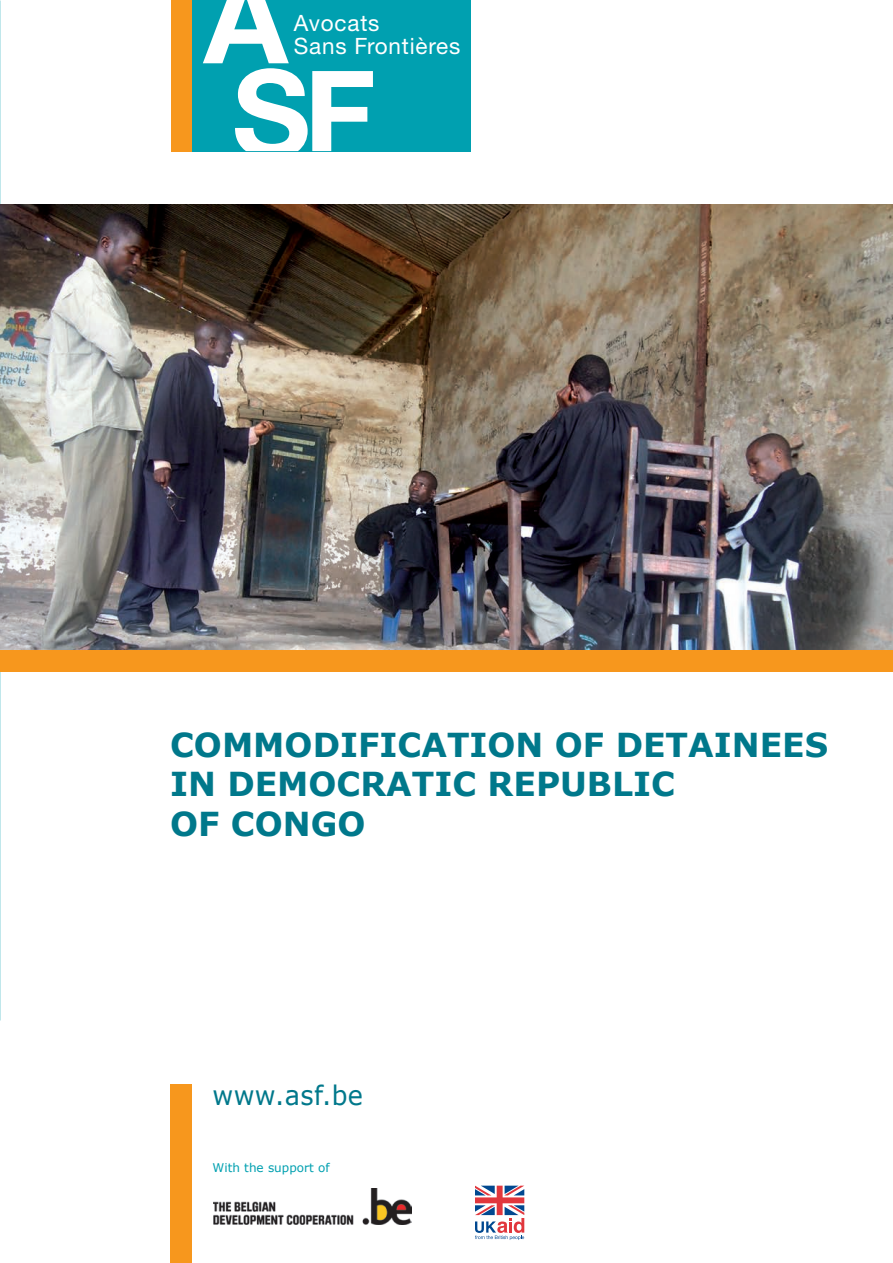
<style>
.page{position:relative;width:893px;height:1263px;background:#fff}
.page>*{position:absolute;margin:0;border:0;box-sizing:border-box;transform-origin:0 0}
.t1{font:700 123px "Helvetica Neue LT Std";color:#fff}
.t2{font:700 33px/39.6px "Verdana";color:#00788b}
.t3{font:26.85px "Verdana";letter-spacing:.015em;color:#00788b;scale:.95 1}
.t4{font:22.5px "Helvetica Neue LT Std";letter-spacing:.035em;color:#fff}
.t5{font:12px "Verdana";color:#00a0b0}
</style>
<div class="page">
<div style="left:171px;top:0;width:21px;height:151px;background:#f7971d"></div>
<div style="left:192px;top:0;width:278px;height:151px;background:#00a0b0"></div>
<svg style="left:235px;top:68px;width:138px;height:83px"></svg>
<img style="left:0;top:204px;width:893px;height:447px">
<div style="left:0;top:651px;width:893px;height:21px;background:#f7971d"></div>
<img style="left:213px;top:1188px;width:199px;height:36px">
<div style="left:170px;top:1084px;width:21px;height:179px;background:#f7971d"></div>
<svg style="left:475px;top:1186px;width:49px;height:54px"></svg>
<h1 class="t1" style="left:204px;top:-57px;width:86px">A</h1>
<p class="t4" style="left:294px;top:10px;width:87px">Avocats</p>
<p class="t4" style="left:294px;top:33px;width:168px">Sans Frontières</p>
<p class="t2" style="left:170px;top:724px;width:656px">COMMODIFICATION OF DETAINEES<br>IN DEMOCRATIC REPUBLIC<br>OF CONGO</p>
<p class="t3" style="left:213px;top:1078px;width:160px">www.asf.be</p>
<p class="t5" style="left:213px;top:1160px;width:119px">With the support of</p>
</div>
